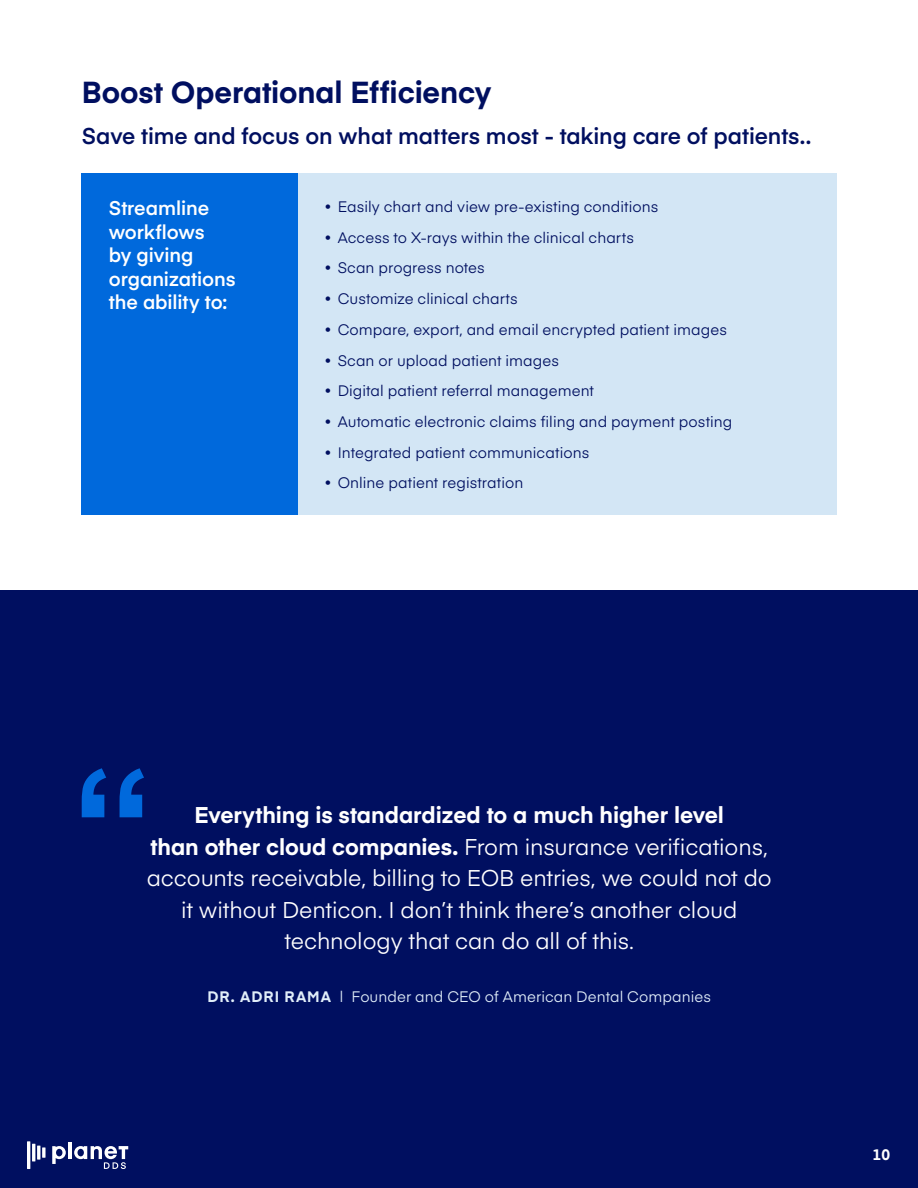
<style>
.page{position:relative;width:918px;height:1188px;background:#fff}
.page>*{position:absolute;margin:0;border:0;box-sizing:border-box;transform-origin:0 0}
.t1{font:700 30px "Eina 03";letter-spacing:-.005em;color:#000f60}
.t2{font:22.5px/31.5px "Eina 03";letter-spacing:-.005em;color:#fff;text-align:center}
.t3{font:600 22.5px "Eina 03";color:#000f60}
.t4{font:600 19.5px/23.4px "Eina 03";letter-spacing:-.005em;color:#fff}
.t5{font:15px "Eina 03";letter-spacing:.005em;color:#000f60}
.t6{font:15px "Eina 03";letter-spacing:.005em;color:#e1eef9}
.t7{font:700 15px "Eina 03";color:#fff}
.s1{font-weight:700}
</style>
<div class="page">
<div style="left:298px;top:173px;width:539px;height:341px;background:#d3e6f5"></div>
<div style="left:82px;top:173px;width:216px;height:341px;background:#0069dc"></div>
<div style="left:0;top:590px;width:918px;height:598px;background:#000f60"></div>
<svg style="left:82px;top:768px;width:62px;height:49px"></svg>
<hr style="left:68px;top:1143px;width:4px;height:16px;background:#fff">
<svg style="left:52px;top:1146px;width:14px;height:18px"></svg>
<hr style="left:27px;top:1141px;width:3px;height:28px;background:#fff">
<hr style="left:32px;top:1144px;width:3px;height:17px;background:#fff">
<hr style="left:37px;top:1146px;width:3px;height:14px;background:#fff">
<svg style="left:42px;top:1147px;width:4px;height:11px"></svg>
<svg style="left:74px;top:1146px;width:54px;height:23px"></svg>
<h1 class="t1" style="left:82px;top:70px;width:411px">Boost Operational Efficiency</h1>
<h2 class="t3" style="left:82px;top:119px;width:731px">Save time and focus on what matters most - taking care of patients..</h2>
<h3 class="t4" style="left:109px;top:196px;width:128px">Streamline workflows<br>by giving organizations the ability to:</h3>
<p class="t5" style="left:324px;top:195px;width:336px"><span class="s1">•</span> Easily chart and view pre-existing conditions</p>
<p class="t5" style="left:324px;top:226px;width:311px"><span class="s1">•</span> Access to X-rays within the clinical charts</p>
<p class="t5" style="left:324px;top:257px;width:162px"><span class="s1">•</span> Scan progress notes</p>
<p class="t5" style="left:324px;top:288px;width:195px"><span class="s1">•</span> Customize clinical charts</p>
<p class="t5" style="left:324px;top:318px;width:405px"><span class="s1">•</span> Compare, export, and email encrypted patient images</p>
<p class="t5" style="left:324px;top:349px;width:237px"><span class="s1">•</span> Scan or upload patient images</p>
<p class="t5" style="left:324px;top:380px;width:272px"><span class="s1">•</span> Digital patient referral management</p>
<p class="t5" style="left:324px;top:410px;width:410px"><span class="s1">•</span> Automatic electronic claims filing and payment posting</p>
<p class="t5" style="left:324px;top:441px;width:267px"><span class="s1">•</span> Integrated patient communications</p>
<p class="t5" style="left:324px;top:472px;width:201px"><span class="s1">•</span> Online patient registration</p>
<p class="t2" style="left:147px;top:798px;width:627px"><span class="s1">Everything is standardized to a much higher level<br>than other cloud companies.</span> From insurance verifications, accounts receivable, billing to EOB entries, we could not do it without Denticon. I don’t think there’s another cloud technology that can do all of this.</p>
<p class="t6" style="left:207px;top:985px;width:505px"><span class="s1">DR. ADRI RAMA</span> | Founder and CEO of American Dental Companies</p>
<p class="t7" style="left:873px;top:1144px;width:19px">10</p>
</div>
